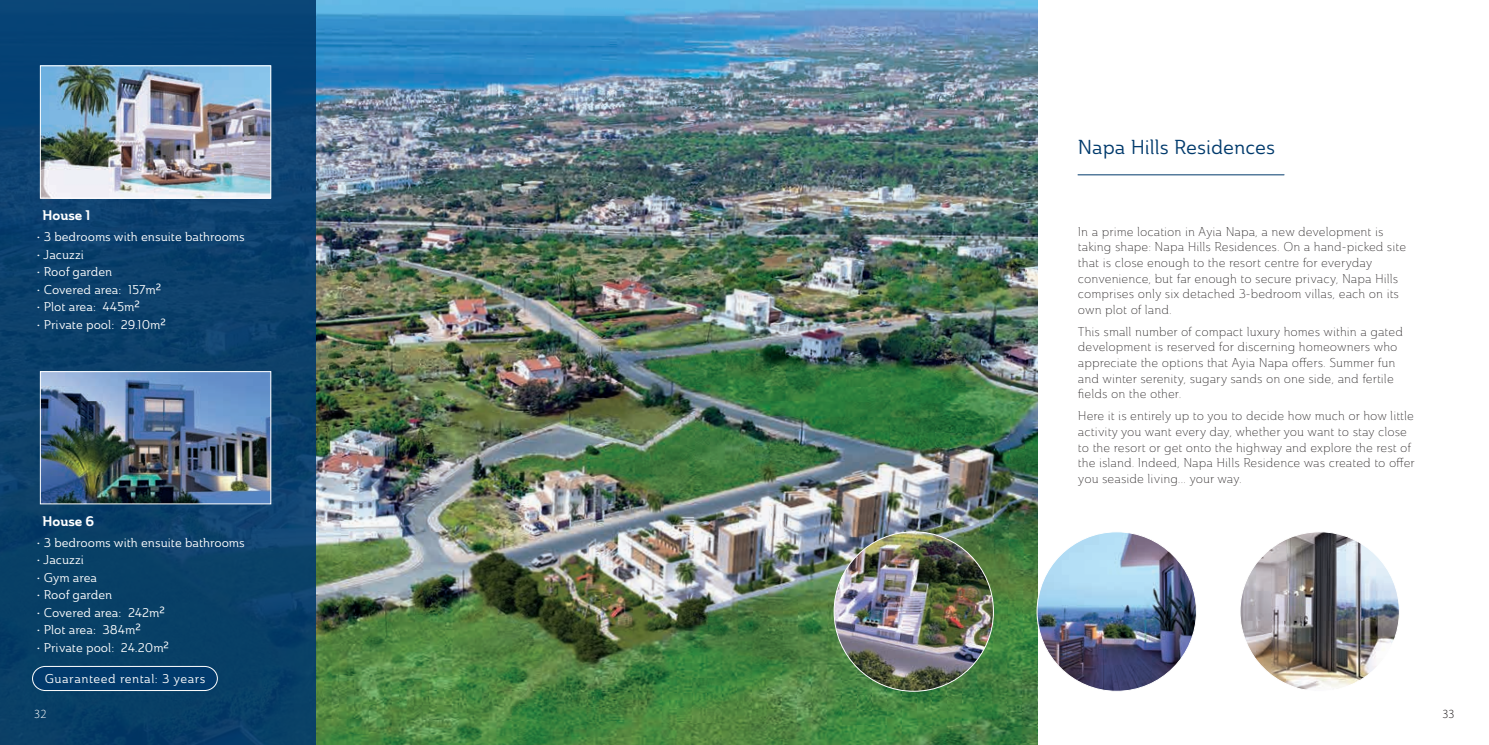
<style>
.page{position:relative;width:1489px;height:745px;background:#fff}
.page>*{position:absolute;margin:0;border:0;box-sizing:border-box;transform-origin:0 0}
.t1{font:20px "Ainslie Nor Reg";color:#013a6c}
.t2{font:13.75px "Ainslie Nor Bol";color:#fff}
.t3{font:12.5px/15.6px "Ainslie Nor Lig";color:#231f20}
.t4{font:12.5px "Ainslie Nor Reg";color:#fff}
.t5{font:12.5px "Ainslie Nor Reg";letter-spacing:.04em;color:#fff}
.t6{font:300 12.5px "Myriad Pro";color:#fff}
.t7{font:300 12.5px "Myriad Pro";color:#231f20}
</style>
<div class="page">
<img style="left:316px;top:0;width:721px;height:744px">
<div style="left:0;top:0;width:316px;height:744px;background:linear-gradient(to right,#0a416b,#0c416d)"></div>
<img style="left:42px;top:67px;width:227px;height:129px">
<div style="left:40px;top:65px;width:231px;height:133px;border:1px solid #fff"></div>
<img style="left:42px;top:373px;width:227px;height:129px">
<div style="left:40px;top:371px;width:231px;height:133px;border:1px solid #fff"></div>
<svg style="left:32px;top:665px;width:186px;height:25px;background:#0d4472"></svg>
<hr style="left:1077px;top:174px;width:206px;height:1px;background:#013a6c">
<img style="left:834px;top:531px;width:159px;height:159px;border-radius:80px">
<img style="left:1037px;top:531px;width:159px;height:159px;border-radius:80px">
<img style="left:1239px;top:531px;width:160px;height:159px;border-radius:80px">
<p class="t2" style="left:43px;top:206px;width:49px">House 1</p>
<p class="t4" style="left:36px;top:229px;width:210px">• 3 bedrooms with ensuite bathrooms</p>
<p class="t4" style="left:36px;top:246px;width:49px">• Jacuzzi</p>
<p class="t4" style="left:36px;top:264px;width:78px">• Roof garden</p>
<p class="t4" style="left:36px;top:281px;width:127px">• Covered area: 157m²</p>
<p class="t4" style="left:36px;top:299px;width:106px">• Plot area: 445m²</p>
<p class="t4" style="left:36px;top:316px;width:132px">• Private pool: 29.10m²</p>
<p class="t2" style="left:43px;top:511px;width:53px">House 6</p>
<p class="t4" style="left:36px;top:534px;width:210px">• 3 bedrooms with ensuite bathrooms</p>
<p class="t4" style="left:36px;top:552px;width:49px">• Jacuzzi</p>
<p class="t4" style="left:36px;top:569px;width:62px">• Gym area</p>
<p class="t4" style="left:36px;top:587px;width:78px">• Roof garden</p>
<p class="t4" style="left:36px;top:604px;width:131px">• Covered area: 242m²</p>
<p class="t4" style="left:36px;top:622px;width:107px">• Plot area: 384m²</p>
<p class="t4" style="left:36px;top:639px;width:135px">• Private pool: 24.20m²</p>
<p class="t5" style="left:45px;top:670px;width:162px">Guaranteed rental: 3 years</p>
<h1 class="t1" style="left:1077px;top:135px;width:198px">Napa Hills Residences</h1>
<p class="t3" style="left:1077px;top:223px;width:330px">In a prime location in Ayia Napa, a new development is taking shape: Napa Hills Residences. On a hand-picked site that is close enough to the resort centre for everyday convenience, but far enough to secure privacy, Napa Hills comprises only six detached 3-bedroom villas, each on its own plot of land.</p>
<p class="t3" style="left:1077px;top:323px;width:326px">This small number of compact luxury homes within a gated development is reserved for discerning homeowners who appreciate the options that Ayia Napa offers. Summer fun and winter serenity, sugary sands on one side, and fertile fields on the other.</p>
<p class="t3" style="left:1077px;top:408px;width:338px">Here it is entirely up to you to decide how much or how little activity you want every day, whether you want to stay close to the resort or get onto the highway and explore the rest of the island. Indeed, Napa Hills Residence was created to offer you seaside living… your way.</p>
<p class="t6" style="left:34px;top:706px;width:14px">32</p>
<p class="t7" style="left:1442px;top:706px;width:14px">33</p>
</div>
